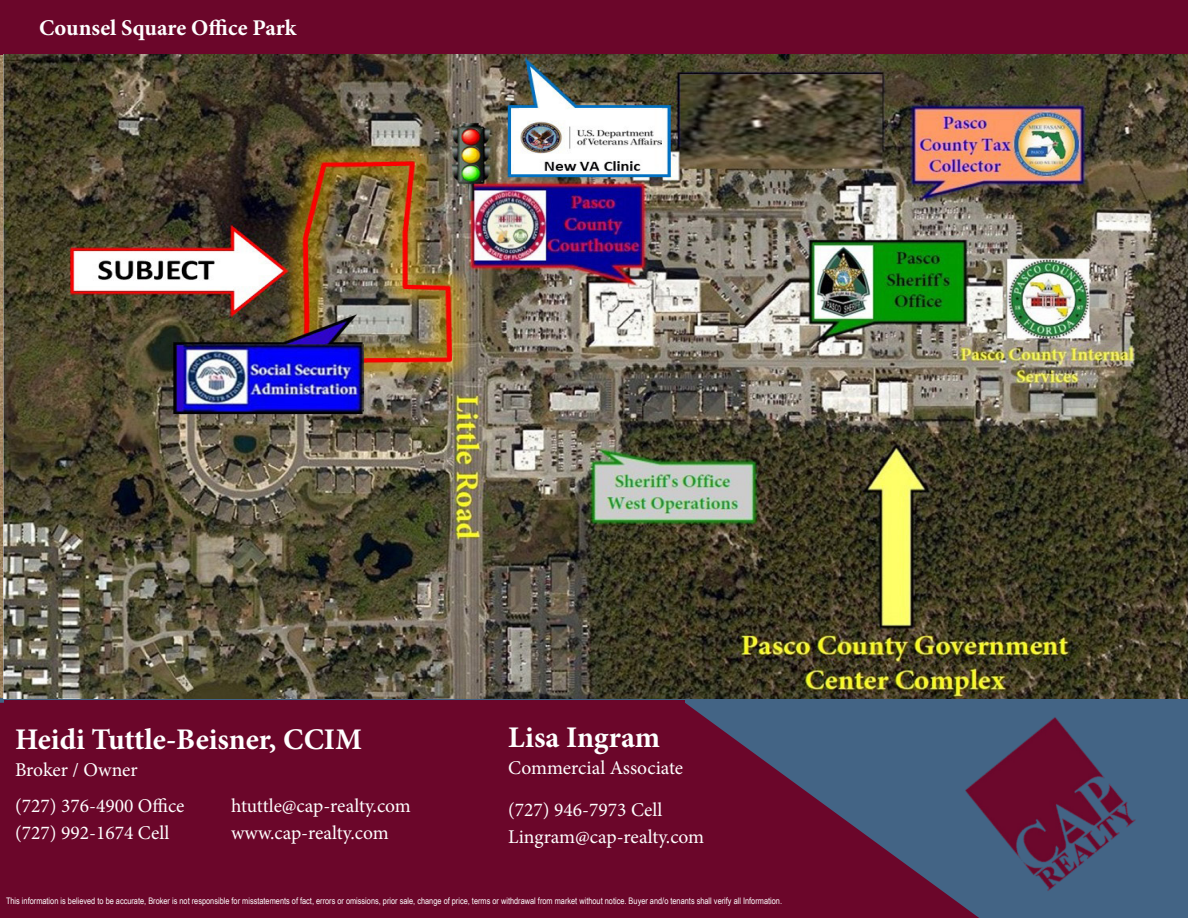
<style>
.page{position:relative;width:1188px;height:918px;background:#fff}
.page>*{position:absolute;margin:0;border:0;box-sizing:border-box;transform-origin:0 0}
.t1{font:700 30px "Minion Pro";color:#fff}
.t2{font:700 22.5px "Minion Pro";color:#fff}
.t3{font:19.5px "Minion Pro";color:#fff}
.t4{font:9px "Arial Narrow";color:#fff}
</style>
<div class="page">
<div style="left:0;top:0;width:1188px;height:54px;background:#6b062a"></div>
<div style="left:0;top:699px;width:1188px;height:219px;background:#436485"></div>
<svg style="left:0;top:702px;width:979px;height:216px;fill:#6b062a"></svg>
<div style="left:4px;top:700px;width:681px;height:43px;background:#6b062a"></div>
<img style="left:956px;top:712px;width:180px;height:183px">
<img style="left:3px;top:54px;width:1185px;height:645px">
<p class="t2" style="left:39px;top:12px;width:259px">Counsel Square Office Park</p>
<p class="t1" style="left:15px;top:719px;width:348px">Heidi Tuttle-Beisner, CCIM</p>
<p class="t3" style="left:15px;top:757px;width:124px">Broker / Owner</p>
<p class="t3" style="left:15px;top:793px;width:171px">(727) 376-4900 Office</p>
<p class="t3" style="left:231px;top:793px;width:181px">htuttle@cap-realty.com</p>
<p class="t3" style="left:15px;top:820px;width:156px">(727) 992-1674 Cell</p>
<p class="t3" style="left:231px;top:820px;width:159px">www.cap-realty.com</p>
<p class="t1" style="left:508px;top:717px;width:154px">Lisa Ingram</p>
<p class="t3" style="left:508px;top:755px;width:177px">Commercial Associate</p>
<p class="t3" style="left:508px;top:797px;width:156px">(727) 946-7973 Cell</p>
<p class="t3" style="left:508px;top:824px;width:198px">Lingram@cap-realty.com</p>
<p class="t4" style="left:6px;top:894px;width:778px">This information is believed to be accurate, Broker is not responsible for misstatements of fact, errors or omissions, prior sale, change of price, terms or withdrawal from market without notice. Buyer and/o tenants shall verify all Information.</p>
</div>
